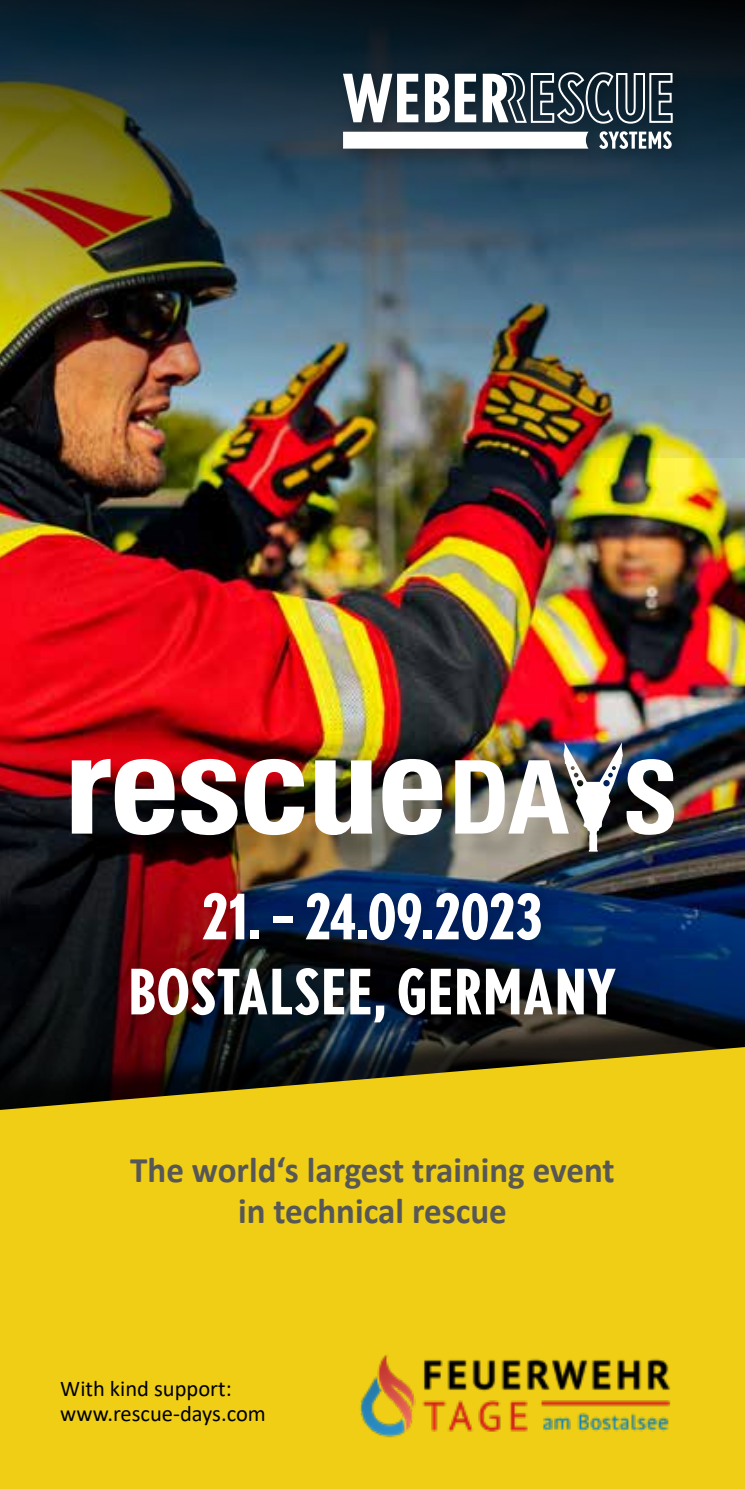
<style>
.page{position:relative;width:745px;height:1489px;background:#fff}
.page>*{position:absolute;margin:0;border:0;box-sizing:border-box;transform-origin:0 0}
.t1{font:700 condensed 62.5px/75px "Nobel";color:#fff;text-align:center}
.t2{font:700 36px/40px "Calibri";color:#575756;text-align:center}
.t3{font:22.5px "Calibri";color:#000}
</style>
<div class="page">
<img style="left:0;top:457px;width:744px;height:278px">
<img style="left:0;top:735px;width:744px;height:250px">
<img style="left:0;top:0;width:744px;height:457px">
<div style="left:0;top:985px;width:744px;height:503px;background:#000;opacity:.65"></div>
<svg style="left:0;top:1047px;width:744px;height:441px;background:#ddbe14"></svg>
<div style="left:335px;top:64px;width:355px;height:103px;background:#000;opacity:.25"></div>
<svg style="left:343px;top:74px;width:75px;height:48px"></svg>
<svg style="left:424px;top:74px;width:52px;height:48px"></svg>
<svg style="left:482px;top:71px;width:191px;height:54px"></svg>
<svg style="left:343px;top:132px;width:245px;height:17px"></svg>
<svg style="left:598px;top:131px;width:73px;height:18px"></svg>
<img style="left:357px;top:1338px;width:328px;height:102px">
<div style="left:76px;top:749px;width:630px;height:135px;background:#000;opacity:.2"></div>
<img style="left:455px;top:742px;width:218px;height:109px">
<svg style="left:72px;top:759px;width:165px;height:76px"></svg>
<svg style="left:244px;top:759px;width:60px;height:76px"></svg>
<svg style="left:315px;top:760px;width:57px;height:75px"></svg>
<svg style="left:382px;top:759px;width:60px;height:76px"></svg>
<div style="left:124px;top:884px;width:507px;height:156px;background:#000;opacity:.2"></div>
<h1 class="t1" style="left:128px;top:877px;width:489px">21. – 24.09.2023<br>BOSTALSEE, GERMANY</h1>
<p class="t2" style="left:130px;top:1149px;width:485px">The world‘s largest training event in technical rescue</p>
<p class="t3" style="left:60px;top:1372px;width:173px">With kind support:</p>
<p class="t3" style="left:60px;top:1397px;width:207px">www.rescue-days.com</p>
</div>
